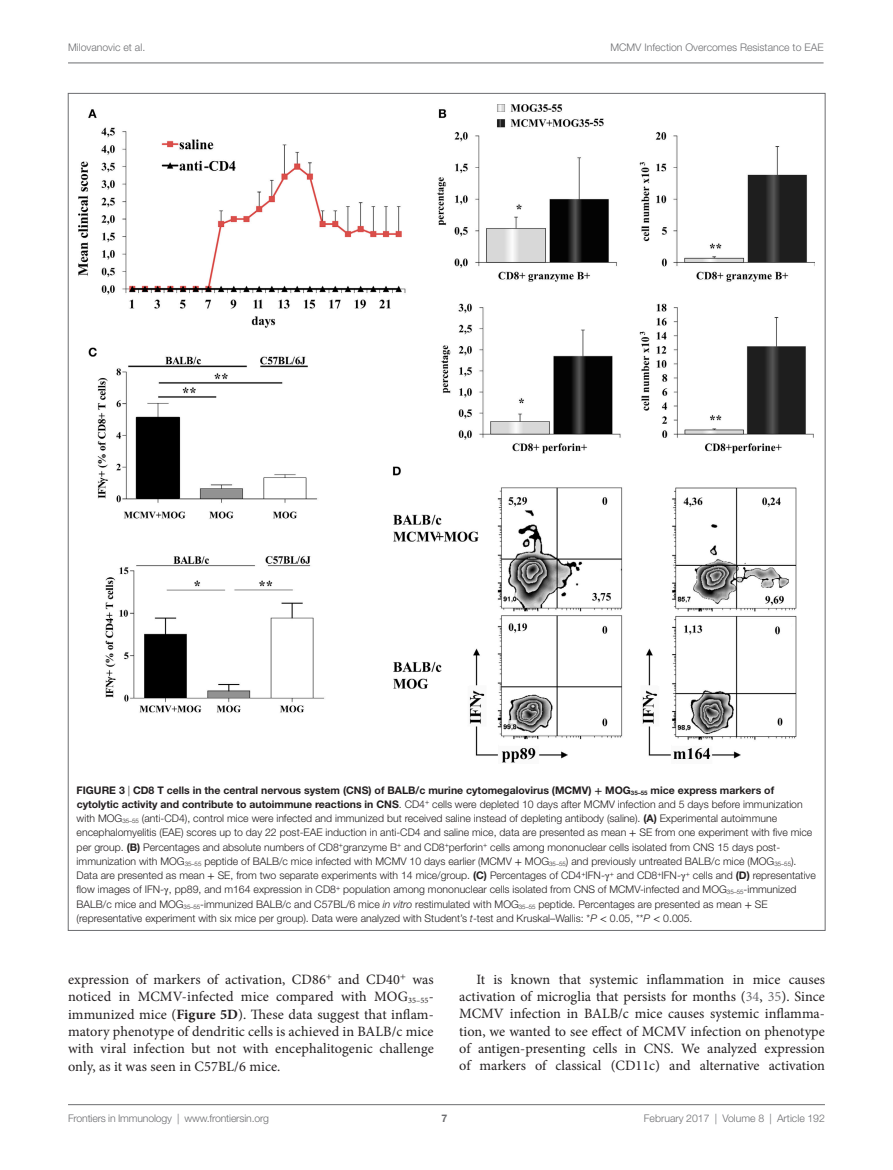
<style>
.page{position:relative;width:893px;height:1170px;background:#fff}
.page>*{position:absolute;margin:0;border:0;box-sizing:border-box;transform-origin:0 0}
.t1{font:14.25px/17.2px "Minion Pro";color:#231f20;text-align:justify}
.t2{font:300 10.5px/14.2px "Helvetica Neue LT Std";color:#231f20}
.t3{font:700 10.5px/14.2px "Helvetica Neue LT Std";color:#231f20}
.t4{font:300 10.5px "Helvetica Neue LT Std";color:#6c6d70}
.t5{font:700 10.5px "Helvetica Neue LT Std";color:#6c6d70}
.s1{font-weight:300}
.s2{font-family:"STIX General"}
.s3{font-weight:700}
.s4{font-family:"STIX General";font-weight:400}
.s5{font-style:italic}
.s6{color:#6c6d70}
</style>
<div class="page">
<img style="left:79px;top:105px;width:735px;height:658px">
<hr style="left:68px;top:1104px;width:757px;height:1px;background:#6c6d70">
<hr style="left:68px;top:63px;width:755px;height:1px;background:#6c6d70">
<p class="t4" style="left:68px;top:41px;width:79px">Milovanovic et al.</p>
<p class="t4" style="left:610px;top:41px;width:215px">MCMV Infection Overcomes Resistance to EAE</p>
<p class="t3" style="left:77px;top:782px;width:278px">Figure 3 <span class="s1">|</span> CD8 T cells in the central nervous system (CNS</p>
<p class="t3" style="left:77px;top:782px;width:699px;text-indent:292px">) of BALB/c murine cytomegalovirus (MCMV) <span class="s2">+</span> MOG <sub>35–55</sub> mice express markers of cytolytic activity and contribute to autoimmune reactions in CNS</p>
<p class="t2" style="left:77px;top:796px;width:741px;text-indent:322px">. CD4<sup>+</sup> cells were depleted 10 days after MCMV infection and 5 days before immunization with MOG<sub>35–55</sub> (anti-CD4), control mice were infected and immunized but received saline instead of depleting antibody (saline). <span class="s3">(A)</span> Experimental autoimmune encephalomyelitis (EAE) scores up to day 22 post-EAE induction in anti-CD4 and saline mice, data are presented as mean <span class="s4">+</span> SE from one experiment with five mice per group. <span class="s3">(B)</span> Percentages and absolute numbers of CD8<sup>+</sup>granzyme B<sup>+</sup> and CD8<sup>+</sup>perforin<sup>+</sup> cells among mononuclear cells isolated from CNS 15 days post&shy;immunization with MOG<sub>35–55</sub> peptide of BALB/c mice infected with MCMV 10 days earlier (MCMV <span class="s4">+</span> MOG<sub>35–55</sub>) and previously untreated BALB/c mice (MOG<sub>35–55</sub>).<br>Data are presented as mean <span class="s4">+</span> SE, from two separate experiments with 14 mice/group. <span class="s3">(C)</span> Percentages of CD4<sup>+</sup>IFN-<span class="s4">γ</span><sup>+</sup> and CD8<sup>+</sup>IFN-<span class="s4">γ</span><sup>+</sup> cells and <span class="s3">(D)</span> representative flow images of IFN-<span class="s4">γ</span>, pp89, and m164 expression in CD8<sup>+</sup> population among mononuclear cells isolated from CNS of MCMV-infected and MOG<sub>35–55</sub>-immunized BALB/c mice and MOG<sub>35–55</sub>-immunized BALB/c and C57BL/6 mice <span class="s5">in vitro</span> restimulated with MOG<sub>35–55</sub> peptide. Percentages are presented as mean <span class="s4">+</span> SE (representative experiment with six mice per group). Data were analyzed with Student’s <span class="s5">t</span>-test and Kruskal–Wallis: *<span class="s5">P</span> <span class="s4">&lt;</span> 0.05, **<span class="s5">P</span> <span class="s4">&lt;</span> 0.005.</p>
<p class="t1" style="left:68px;top:970px;width:367px">expression of markers of activation, CD86<sup>+</sup> and CD40<sup>+</sup> was noticed in MCMV-infected mice compared with MOG<sub>35–55</sub>- immunized mice (<span class="s3">Figure 5D</span>). These data suggest that inflam&shy;matory phenotype of dendritic cells is achieved in BALB/c mice with viral infection but not with encephalitogenic challenge only, as it was seen in C57BL/6 mice.</p>
<p class="t1" style="left:459px;top:970px;width:367px;text-indent:17px">It is known that systemic inflammation in mice causes activation of microglia that persists for months (<span class="s6">34</span>, <span class="s6">35</span>). Since MCMV infection in BALB/c mice causes systemic inflamma&shy;tion, we wanted to see effect of MCMV infection on phenotype of antigen-presenting cells in CNS. We analyzed expression of markers of classical (CD11c) and alternative activation</p>
<p class="t4" style="left:68px;top:1111px;width:203px">Frontiers in Immunology | www.frontiersin.org</p>
<p class="t4" style="left:644px;top:1111px;width:183px">February 2017 | Volume 8 | Article 192</p>
<p class="t5" style="left:441px;top:1111px;width:7px">7</p>
</div>
